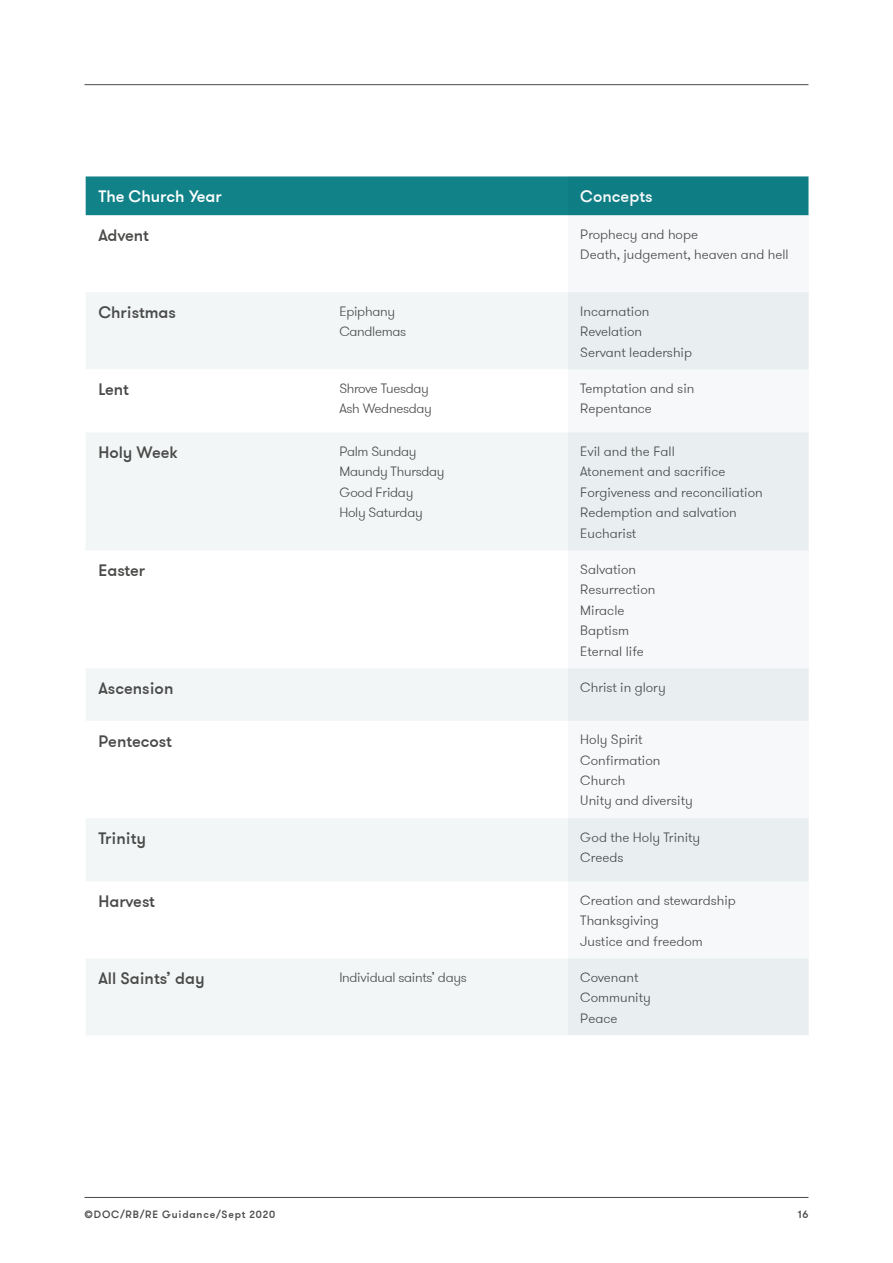
<style>
.page{position:relative;width:893px;height:1263px;background:#fff}
.page>*{position:absolute;margin:0;border:0;box-sizing:border-box;transform-origin:0 0}
.t1{font:500 16.5px "GT Walsheim";color:#4a4a49}
.t2{font:500 16.5px "GT Walsheim";color:#fff}
.t3{font:300 13.5px/20.4px "GT Walsheim";color:#4a4a49}
.t4{font:300 13.5px/20.4px "GT Walsheim";letter-spacing:-.02em;color:#4a4a49}
.t5{font:500 10.5px "GT Walsheim";letter-spacing:.08em;color:#4a4a49}
</style>
<div class="page">
<hr style="left:84px;top:84px;width:724px;height:1px;background:#4a4a49">
<hr style="left:84px;top:1197px;width:724px;height:1px;background:#4a4a49">
<div style="left:567px;top:176px;width:241px;height:858px;background:#f6f8f9"></div>
<div style="left:86px;top:176px;width:722px;height:39px;background:#108288"></div>
<svg style="left:86px;top:293px;width:722px;height:742px;fill:#f2f6f7"></svg>
<p class="t2" style="left:98px;top:186px;width:125px">The Church Year</p>
<p class="t2" style="left:580px;top:186px;width:74px">Concepts</p>
<p class="t1" style="left:98px;top:225px;width:52px">Advent</p>
<p class="t3" style="left:580px;top:223px;width:210px">Prophecy and hope<br>Death, judgement, heaven and hell</p>
<p class="t1" style="left:98px;top:302px;width:79px">Christmas</p>
<p class="t4" style="left:339px;top:301px;width:69px">Epiphany<br>Candlemas</p>
<p class="t3" style="left:580px;top:301px;width:113px">Incarnation<br>Revelation<br>Servant leadership</p>
<p class="t1" style="left:98px;top:379px;width:32px">Lent</p>
<p class="t4" style="left:339px;top:378px;width:94px">Shrove Tuesday<br>Ash Wednesday</p>
<p class="t3" style="left:580px;top:378px;width:116px">Temptation and sin<br>Repentance</p>
<p class="t1" style="left:98px;top:442px;width:81px">Holy Week</p>
<p class="t4" style="left:339px;top:441px;width:107px">Palm Sunday<br>Maundy Thursday<br>Good Friday<br>Holy Saturday</p>
<p class="t3" style="left:580px;top:441px;width:184px">Evil and the Fall<br>Atonement and sacrifice<br>Forgiveness and reconciliation<br>Redemption and salvation<br>Eucharist</p>
<p class="t1" style="left:98px;top:560px;width:48px">Easter</p>
<p class="t3" style="left:580px;top:559px;width:77px">Salvation<br>Resurrection<br>Miracle<br>Baptism<br>Eternal life</p>
<p class="t1" style="left:98px;top:678px;width:76px">Ascension</p>
<p class="t3" style="left:580px;top:677px;width:87px">Christ in glory</p>
<p class="t1" style="left:98px;top:730px;width:75px">Pentecost</p>
<p class="t3" style="left:580px;top:729px;width:114px">Holy Spirit<br>Confirmation<br>Church<br>Unity and diversity</p>
<p class="t1" style="left:98px;top:828px;width:49px">Trinity</p>
<p class="t3" style="left:580px;top:826px;width:121px">God the Holy Trinity<br>Creeds</p>
<p class="t1" style="left:98px;top:891px;width:58px">Harvest</p>
<p class="t3" style="left:580px;top:890px;width:157px">Creation and stewardship<br>Thanksgiving<br>Justice and freedom</p>
<p class="t1" style="left:98px;top:968px;width:108px">All Saints’ day</p>
<p class="t4" style="left:339px;top:967px;width:129px">Individual saints’ days</p>
<p class="t3" style="left:580px;top:967px;width:72px">Covenant<br>Community<br>Peace</p>
<p class="t5" style="left:84px;top:1207px;width:192px">©DOC/RB/RE Guidance/Sept 2020</p>
<p class="t5" style="left:798px;top:1207px;width:12px">16</p>
</div>
